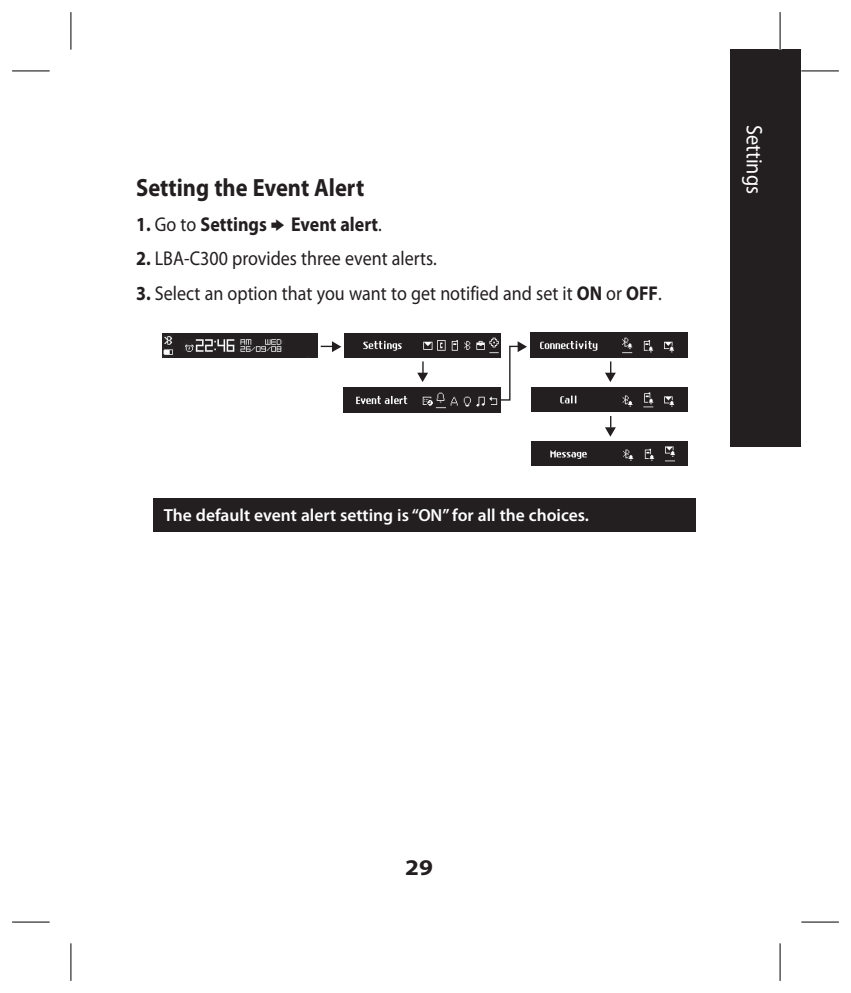
<style>
.page{position:relative;width:851px;height:993px;background:#fff}
.page>*{position:absolute;margin:0;border:0;box-sizing:border-box;transform-origin:0 0}
.t1{font:700 25px "Myriad Pro";color:#231f20;scale:.9 1}
.t2{font:22.5px "Myriad Pro";color:#fff;scale:.9 1}
.t3{font:700 22.5px "Myriad Pro";color:#231f20;scale:1.11 1}
.t4{font:20px "Myriad Pro";color:#231f20;scale:.9 1}
.t5{font:700 20px "Myriad Pro";color:#231f20;scale:.9 1}
.t6{font:600 17.5px "Myriad Pro";color:#fff}
.s1{font-weight:400}
.s2{font-family:"Sony PS Arrow";font-weight:400}
.s3{font-weight:700}
</style>
<div class="page">
<div style="left:730px;top:50px;width:71px;height:396px;background:#231f20"></div>
<svg style="left:321px;top:341px;width:20px;height:11px"></svg>
<svg style="left:499px;top:341px;width:28px;height:60px"></svg>
<svg style="left:605px;top:362px;width:10px;height:20px"></svg>
<svg style="left:417px;top:362px;width:11px;height:20px"></svg>
<svg style="left:605px;top:416px;width:10px;height:20px"></svg>
<img style="left:344px;top:333px;width:156px;height:24px">
<img style="left:344px;top:387px;width:156px;height:25px">
<img style="left:531px;top:332px;width:156px;height:25px">
<img style="left:531px;top:387px;width:156px;height:25px">
<img style="left:531px;top:441px;width:156px;height:25px">
<img style="left:162px;top:333px;width:156px;height:25px">
<div style="left:303px;top:335px;width:14px;height:20px;background:#242021"></div>
<div style="left:288px;top:336px;width:14px;height:17px;background:#242021"></div>
<div style="left:154px;top:498px;width:541px;height:33px;background:#231f20"></div>
<hr style="left:12px;top:70px;width:38px;height:1px;background:#000">
<hr style="left:801px;top:70px;width:37px;height:1px;background:#000">
<hr style="left:12px;top:921px;width:38px;height:1px;background:#000">
<hr style="left:801px;top:921px;width:37px;height:1px;background:#000">
<hr style="left:70px;top:12px;width:1px;height:38px;background:#000">
<hr style="left:70px;top:943px;width:1px;height:37px;background:#000">
<hr style="left:779px;top:12px;width:1px;height:38px;background:#000">
<hr style="left:779px;top:943px;width:1px;height:37px;background:#000">
<p class="t1" style="left:136px;top:178px;width:255px">Setting the Event Alert</p>
<p class="t5" style="left:136px;top:216px;width:274px">1. <span class="s1">Go to</span> Settings <span class="s2">b</span> Event alert<span class="s1">.</span></p>
<p class="t4" style="left:136px;top:251px;width:335px"><span class="s3">2.</span> LBA-C300 provides three event alerts.</p>
<p class="t4" style="left:136px;top:285px;width:585px"><span class="s3">3.</span> Select an option that you want to get notified and set it <span class="s3">ON</span> or <span class="s3">OFF</span>.</p>
<p class="t2" style="left:762px;top:125px;width:78px;rotate:90deg">Settings</p>
<p class="t6" style="left:164px;top:508px;width:426px">The default event alert setting is “ON” for all the choices.</p>
<p class="t3" style="left:405px;top:858px;width:27px">29</p>
</div>
